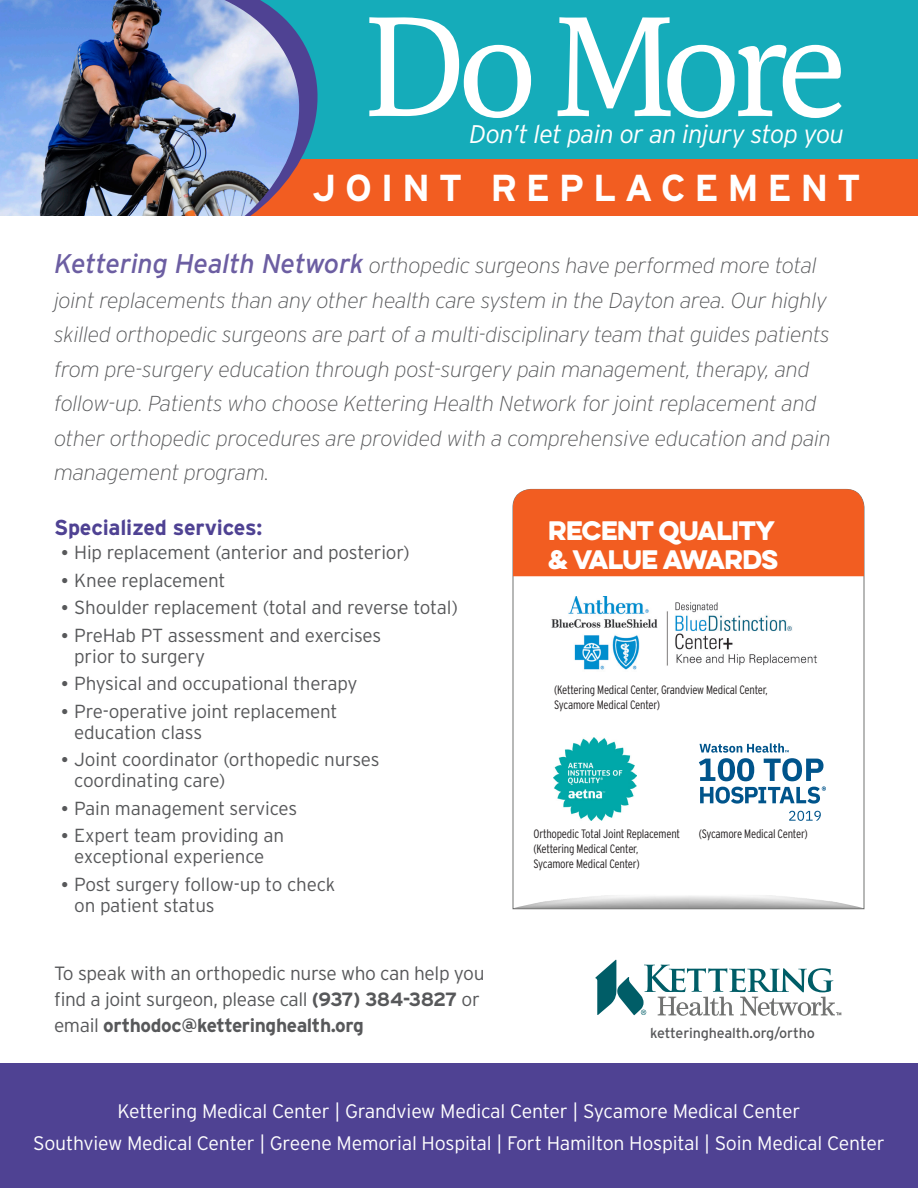
<style>
.page{position:relative;width:918px;height:1188px;background:#fff}
.page>*{position:absolute;margin:0;border:0;box-sizing:border-box;transform-origin:0 0}
.t1{font:700 37.5px "Interstate";letter-spacing:.23em;color:#fff}
.t2{font:italic 300 25.5px "Interstate";letter-spacing:-.02em;color:#fff}
.t3{font:24px/28.5px "Eveleth Clean";letter-spacing:-.02em;color:#fff}
.t4{font:italic 200 21.6px/34.5px "Interstate";letter-spacing:-.01em;color:#57585a}
.t5{font:700 21.6px "Interstate";letter-spacing:-.01em;color:#4f4293}
.t6{font:300 19.5px/31.5px "Interstate";letter-spacing:-.01em;color:#fff;text-align:center}
.t7{font:300 19.2px/26.1px "Interstate";letter-spacing:-.02em;color:#57585a}
.t8{font:300 18.9px/21px "Interstate";letter-spacing:-.01em;color:#57585a}
.t9{font:14.25px "Interstate";letter-spacing:-.01em;color:#57585a}
.t10{font:300 condensed 12.15px "Interstate";letter-spacing:-.02em;color:#231f20}
.s1{font-weight:400;font-size:27px;color:#6c5ea2}
.s2{font-weight:700}
</style>
<div class="page">
<div style="left:0;top:0;width:918px;height:216px;background:#15acba"></div>
<div style="left:226px;top:159px;width:692px;height:57px;background:#f25d21"></div>
<svg style="left:306px;top:48px;width:12px;height:100px"></svg>
<img style="left:0;top:0;width:301px;height:216px">
<div style="left:0;top:1064px;width:918px;height:124px;background:#4f4293"></div>
<svg style="left:513px;top:576px;width:351px;height:333px"></svg>
<div style="left:513px;top:489px;width:351px;height:87px;background:#f25d21"></div>
<img style="left:513px;top:895px;width:351px;height:13px">
<img style="left:534px;top:597px;width:309px;height:81px">
<img style="left:554px;top:737px;width:82px;height:84px">
<svg style="left:699px;top:743px;width:127px;height:61px"></svg>
<svg style="left:789px;top:811px;width:32px;height:10px"></svg>
<svg style="left:595px;top:960px;width:246px;height:56px"></svg>
<svg style="left:369px;top:17px;width:473px;height:101px"></svg>
<p class="t2" style="left:470px;top:120px;width:376px">Don’t let pain or an injury stop you</p>
<p class="t1" style="left:312px;top:167px;width:550px">JOINT REPLACEMENT</p>
<p class="t4" style="left:54px;top:248px;width:779px"><span class="s1">Kettering Health Network</span> orthopedic surgeons have performed more total joint replacements than any other health care system in the Dayton area. Our highly skilled orthopedic surgeons are part of a multi-disciplinary team that guides patients from pre-surgery education through post-surgery pain management, therapy, and follow-up. Patients who choose Kettering Health Network for joint replacement and other orthopedic procedures are provided with a comprehensive education and pain management program.</p>
<p class="t5" style="left:54px;top:515px;width:210px">Specialized services:</p>
<p class="t8" style="left:61px;top:542px;width:351px">• Hip replacement (anterior and posterior)</p>
<p class="t8" style="left:61px;top:569px;width:166px">• Knee replacement</p>
<p class="t8" style="left:61px;top:597px;width:399px">• Shoulder replacement (total and reverse total)</p>
<p class="t8" style="left:74px;top:624px;width:309px;text-indent:-14px">• PreHab PT assessment and exercises prior to surgery</p>
<p class="t8" style="left:61px;top:673px;width:298px">• Physical and occupational therapy</p>
<p class="t8" style="left:74px;top:700px;width:265px;text-indent:-14px">• Pre-operative joint replacement education class</p>
<p class="t8" style="left:74px;top:749px;width:307px;text-indent:-14px">• Joint coordinator (orthopedic nurses coordinating care)</p>
<p class="t8" style="left:61px;top:797px;width:238px">• Pain management services</p>
<p class="t8" style="left:61px;top:825px;width:225px;text-align:center">• Expert team providing an exceptional experience</p>
<p class="t8" style="left:74px;top:873px;width:263px;text-indent:-14px">• Post surgery follow-up to check on patient status</p>
<p class="t3" style="left:548px;top:516px;width:232px">RECENT QUALITY &amp; VALUE AWARDS</p>
<p class="t10" style="left:554px;top:683px;width:215px">(Kettering Medical Center, Grandview Medical Center,</p>
<p class="t10" style="left:554px;top:698px;width:108px">Sycamore Medical Center)</p>
<p class="t10" style="left:534px;top:827px;width:148px">Orthopedic Total Joint Replacement</p>
<p class="t10" style="left:534px;top:842px;width:106px">(Kettering Medical Center,</p>
<p class="t10" style="left:534px;top:857px;width:108px">Sycamore Medical Center)</p>
<p class="t10" style="left:699px;top:827px;width:111px">(Sycamore Medical Center)</p>
<p class="t7" style="left:54px;top:960px;width:432px">To speak with an orthopedic nurse who can help you find a joint surgeon, please call <span class="s2">(937) 384-3827</span> or email <span class="s2">orthodoc@ketteringhealth.org</span></p>
<p class="t9" style="left:650px;top:1025px;width:166px">ketteringhealth.org/ortho</p>
<p class="t6" style="left:33px;top:1095px;width:853px">Kettering Medical Center | Grandview Medical Center | Sycamore Medical Center<br>Southview Medical Center | Greene Memorial Hospital | Fort Hamilton Hospital | Soin Medical Center</p>
</div>
